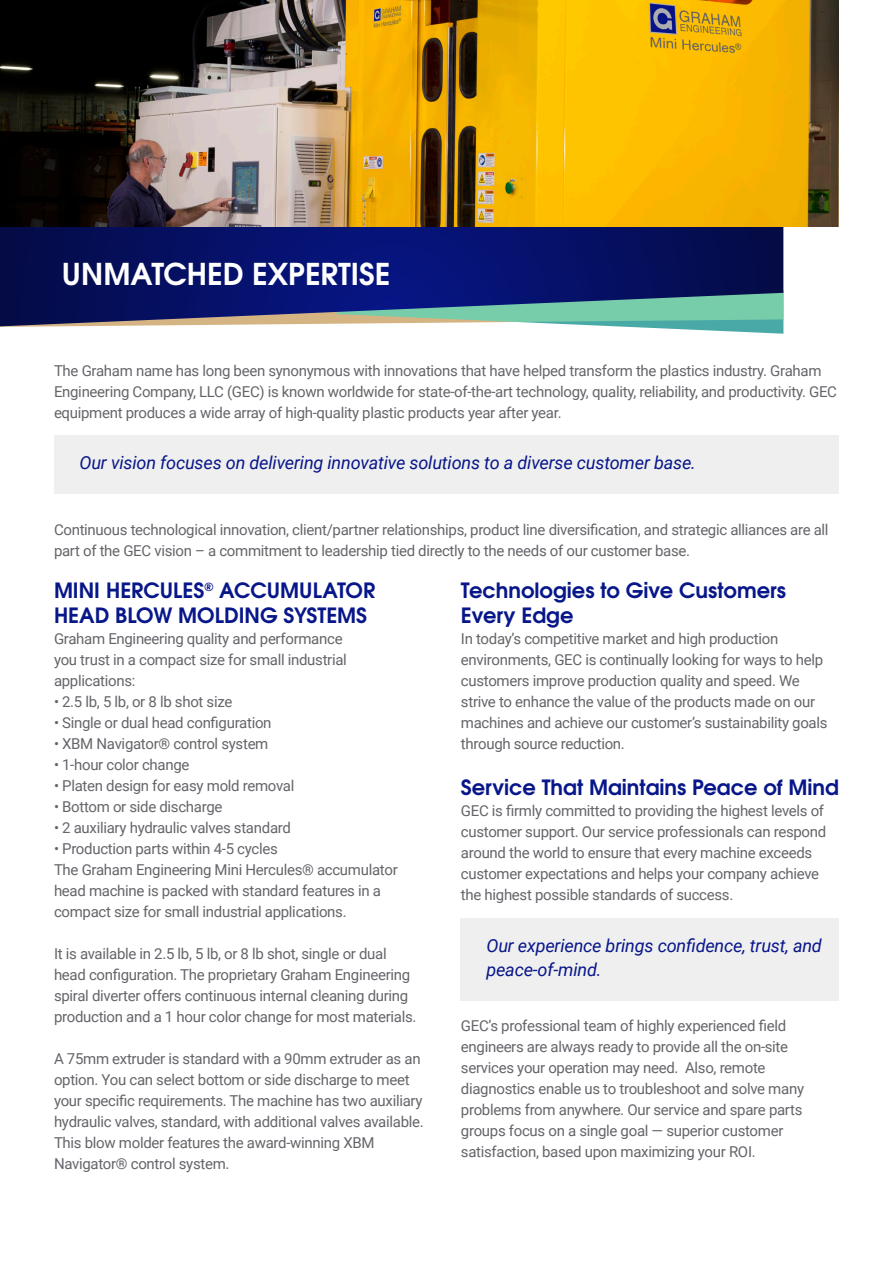
<style>
.page{position:relative;width:893px;height:1263px;background:#fff}
.page>*{position:absolute;margin:0;border:0;box-sizing:border-box;transform-origin:0 0}
.t1{font:700 30px "Te X Gyre Adventor";color:#fff}
.Body_Copy{font:700 21px/25.2px "Te X Gyre Adventor";color:#071689}
.t2{font:italic 18px/24px "Roboto";letter-spacing:-.01em;color:#071689}
.Body_Copy-2{font:15px/21px "Roboto";letter-spacing:-.02em;color:#65646a}
</style>
<div class="page">
<div style="left:54px;top:436px;width:785px;height:58px;background:#efefef"></div>
<svg style="left:0;top:326px;width:783px;height:8px"></svg>
<svg style="left:0;top:227px;width:783px;height:99px;background:#1c2e6f"></svg>
<img style="left:0;top:0;width:839px;height:227px">
<div style="left:461px;top:918px;width:378px;height:82px;background:#efefef"></div>
<h1 class="t1" style="left:62px;top:248px;width:330px">UNMATCHED EXPERTISE</h1>
<p class="Body_Copy-2" style="left:54px;top:359px;width:784px">The Graham name has long been synonymous with innovations that have helped transform the plastics industry. Graham<br>Engineering Company, LLC (GEC) is known worldwide for state-of-the-art technology, quality, reliability, and productivity. GEC equipment produces a wide array of high-quality plastic products year after year.</p>
<p class="t2" style="left:80px;top:450px;width:618px">Our vision focuses on delivering innovative solutions to a diverse customer base.</p>
<p class="Body_Copy-2" style="left:54px;top:519px;width:776px">Continuous technological innovation, client/partner relationships, product line diversification, and strategic alliances are all part of the GEC vision – a commitment to leadership tied directly to the needs of our customer base.</p>
<h2 class="Body_Copy" style="left:54px;top:575px;width:323px">MINI HERCULES<sup>®</sup> ACCUMULATOR<br>HEAD BLOW MOLDING SYSTEMS</h2>
<p class="Body_Copy-2" style="left:54px;top:627px;width:290px">Graham Engineering quality and performance</p>
<p class="Body_Copy-2" style="left:54px;top:648px;width:294px">you trust in a compact size for small industrial</p>
<p class="Body_Copy-2" style="left:54px;top:669px;width:83px">applications:</p>
<p class="Body_Copy-2" style="left:54px;top:690px;width:180px">• 2.5 lb, 5 lb, or 8 lb shot size</p>
<p class="Body_Copy-2" style="left:54px;top:711px;width:219px">• Single or dual head configuration</p>
<p class="Body_Copy-2" style="left:54px;top:732px;width:216px">• XBM Navigator® control system</p>
<p class="Body_Copy-2" style="left:54px;top:753px;width:137px">• 1-hour color change</p>
<p class="Body_Copy-2" style="left:54px;top:774px;width:242px">• Platen design for easy mold removal</p>
<p class="Body_Copy-2" style="left:54px;top:795px;width:170px">• Bottom or side discharge</p>
<p class="Body_Copy-2" style="left:54px;top:816px;width:238px">• 2 auxiliary hydraulic valves standard</p>
<p class="Body_Copy-2" style="left:54px;top:837px;width:225px">• Production parts within 4-5 cycles</p>
<p class="Body_Copy-2" style="left:54px;top:858px;width:345px">The Graham Engineering Mini Hercules® accumulator head machine is packed with standard features in a compact size for small industrial applications.</p>
<p class="Body_Copy-2" style="left:54px;top:942px;width:364px">It is available in 2.5 lb, 5 lb, or 8 lb shot, single or dual head configuration. The proprietary Graham Engineering spiral diverter offers continuous internal cleaning during production and a 1 hour color change for most materials.</p>
<p class="Body_Copy-2" style="left:54px;top:1047px;width:370px">A 75mm extruder is standard with a 90mm extruder as an option. You can select bottom or side discharge to meet your specific requirements. The machine has two auxiliary</p>
<p class="Body_Copy-2" style="left:54px;top:1110px;width:371px">hydraulic valves, standard, with additional valves available.</p>
<p class="Body_Copy-2" style="left:54px;top:1131px;width:322px">This blow molder features the award-winning XBM<br>Navigator® control system.</p>
<p class="Body_Copy" style="left:461px;top:575px;width:327px">Technologies to Give Customers<br>Every Edge</p>
<p class="Body_Copy-2" style="left:461px;top:627px;width:368px">In today’s competitive market and high production environments, GEC is continually looking for ways to help customers improve production quality and speed. We strive to enhance the value of the products made on our machines and achieve our customer’s sustainability goals through source reduction.</p>
<h2 class="Body_Copy" style="left:461px;top:772px;width:379px">Service That Maintains Peace of Mind</h2>
<p class="Body_Copy-2" style="left:461px;top:799px;width:367px">GEC is firmly committed to providing the highest levels of customer support. Our service professionals can respond around the world to ensure that every machine exceeds customer expectations and helps your company achieve the highest possible standards of success.</p>
<p class="t2" style="left:486px;top:933px;width:337px">Our experience brings confidence, trust, and peace-of-mind.</p>
<p class="Body_Copy-2" style="left:461px;top:1015px;width:345px">GEC’s professional team of highly experienced field engineers are always ready to provide all the on-site services your operation may need. Also, remote diagnostics enable us to troubleshoot and solve many problems from anywhere. Our service and spare parts groups focus on a single goal — superior customer satisfaction, based upon maximizing your ROI.</p>
</div>
